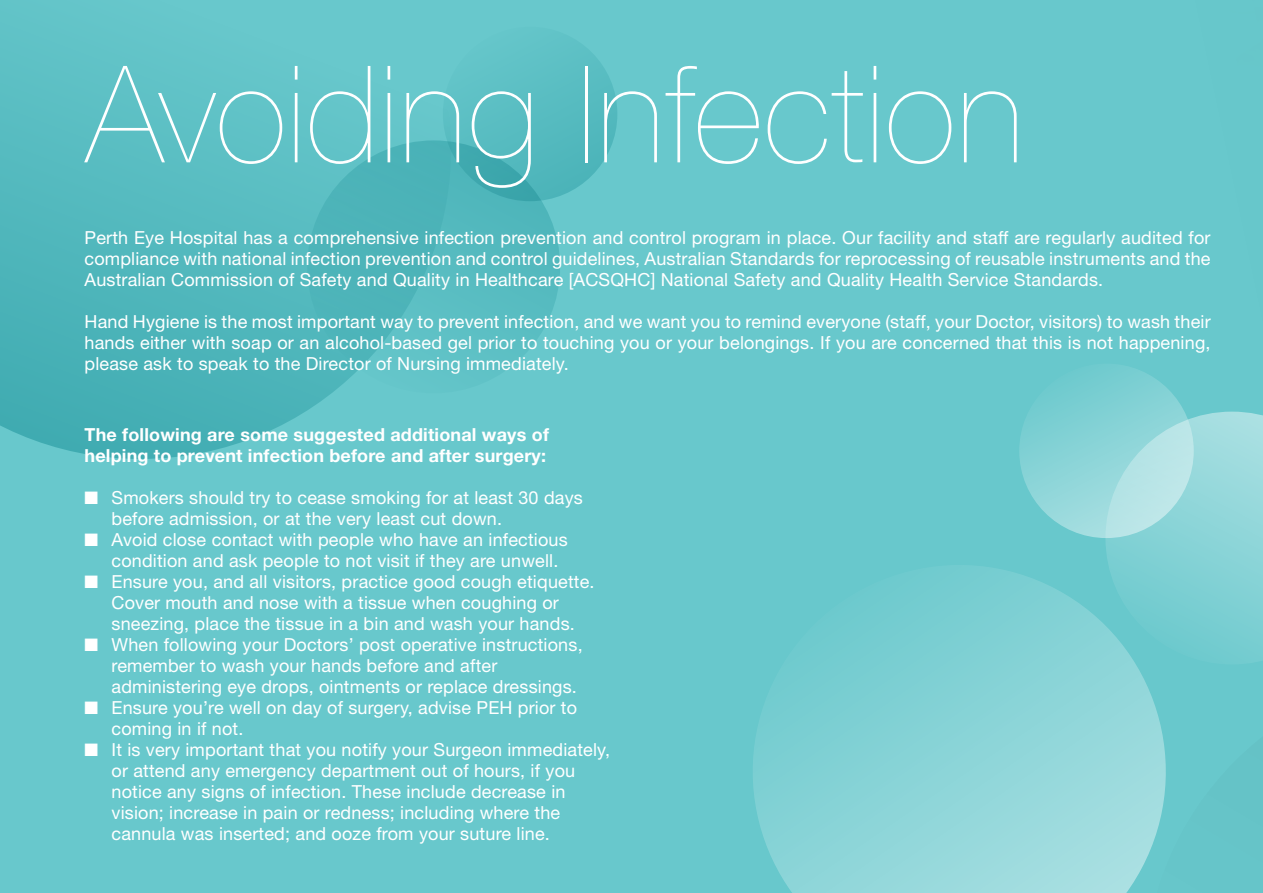
<style>
.page{position:relative;width:1263px;height:893px;background:#68c8cc}
.page>*{position:absolute;margin:0;border:0;box-sizing:border-box;transform-origin:0 0}
.t1{font:200 135px "Helvetica Neue LT Std";letter-spacing:.01em;color:#fff}
.t2{font:18px/21px "Helvetica Neue LT Std";letter-spacing:.01em;color:#fff}
.t3{font:700 18px/21px "Helvetica Neue LT Std";letter-spacing:.01em;color:#fff}
</style>
<div class="page">
<svg style="left:1127px;top:412px;width:136px;height:251px"></svg>
<svg style="left:1019px;top:364px;width:175px;height:174px"></svg>
<div style="left:307px;top:140px;width:253px;height:253px;background:#56bbc0;border-radius:50%"></div>
<div style="left:443px;top:27px;width:174px;height:174px;background:linear-gradient(to bottom,#68c8cc,#43adb2);border-radius:50%"></div>
<svg style="left:0;top:59px;width:451px;height:400px;fill:#54babf"></svg>
<svg style="left:753px;top:536px;width:442px;height:357px"></svg>
<p class="t1" style="left:86px;top:37px;width:940px">Avoiding Infection</p>
<p class="t2" style="left:84px;top:226px;width:1127px;text-align:justify">Perth Eye Hospital has a comprehensive infection prevention and control program in place. Our facility and staff are regularly audited for compliance with national infection prevention and control guidelines, Australian Standards for reprocessing of reusable instruments and the Australian Commission of Safety and Quality in Healthcare [ACSQHC] National Safety and Quality Health Service Standards.</p>
<p class="t2" style="left:84px;top:310px;width:1128px;text-align:justify">Hand Hygiene is the most important way to prevent infection, and we want you to remind everyone (staff, your Doctor, visitors) to wash their hands either with soap or an alcohol-based gel prior to touching you or your belongings. If you are concerned that this is not happening, please ask to speak to the Director of Nursing immediately.</p>
<p class="t3" style="left:84px;top:424px;width:466px">The following are some suggested additional ways of helping to prevent infection before and after surgery:</p>
<p class="t2" style="left:111px;top:487px;width:473px;text-indent:-27px">■ Smokers should try to cease smoking for at least 30 days before admission, or at the very least cut down.</p>
<p class="t2" style="left:111px;top:529px;width:458px;text-indent:-27px">■ Avoid close contact with people who have an infectious condition and ask people to not visit if they are unwell.</p>
<p class="t2" style="left:84px;top:571px;width:512px;text-align:center">■ Ensure you, and all visitors, practice good cough etiquette.<br>Cover mouth and nose with a tissue when coughing or sneezing, place the tissue in a bin and wash your hands.</p>
<p class="t2" style="left:111px;top:634px;width:473px;text-indent:-27px">■ When following your Doctors’ post operative instructions, remember to wash your hands before and after administering eye drops, ointments or replace dressings.</p>
<p class="t2" style="left:111px;top:697px;width:467px;text-indent:-27px">■ Ensure you’re well on day of surgery, advise PEH prior to coming in if not.</p>
<p class="t2" style="left:111px;top:739px;width:500px;text-indent:-27px">■ It is very important that you notify your Surgeon immediately, or attend any emergency department out of hours, if you notice any signs of infection. These include decrease in vision; increase in pain or redness; including where the cannula was inserted; and ooze from your suture line.</p>
</div>
